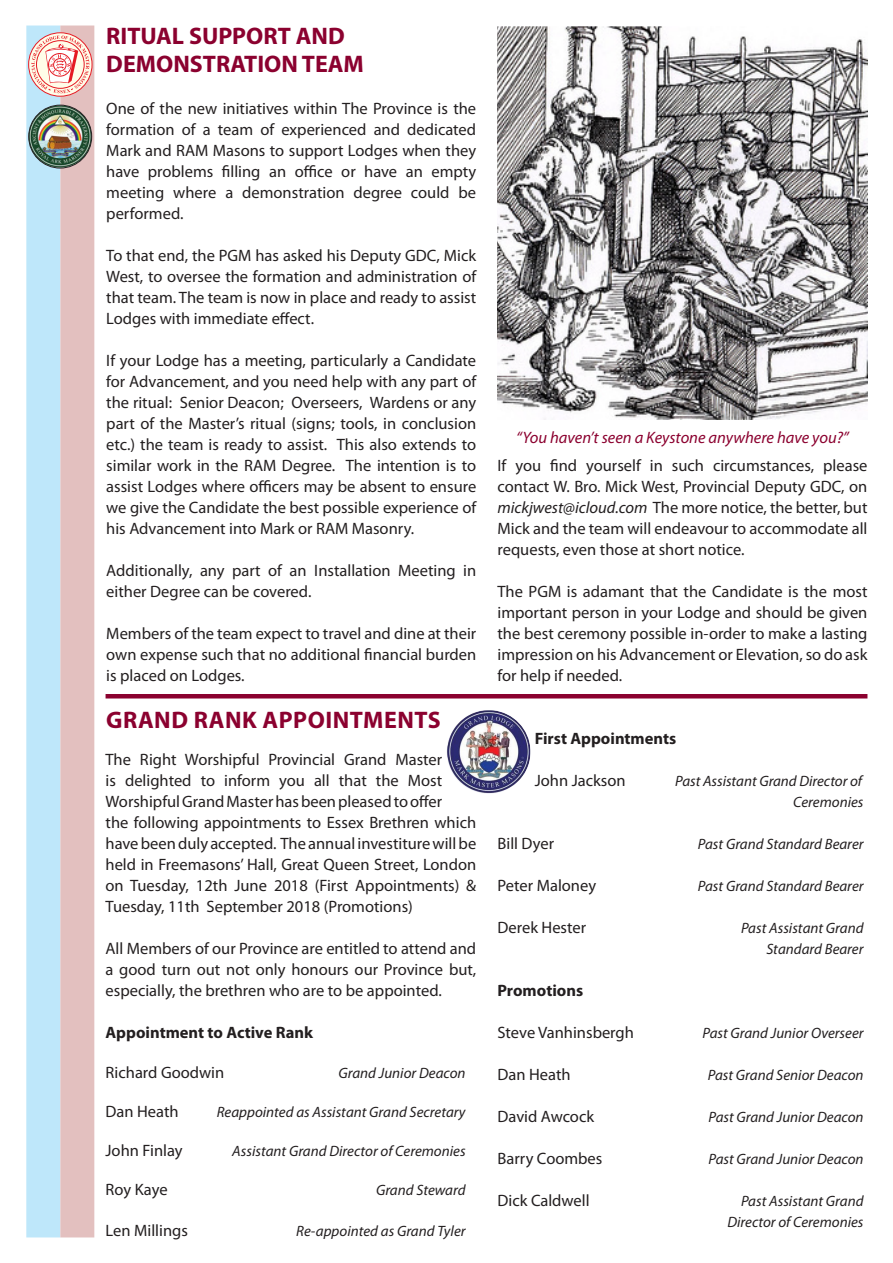
<style>
.page{position:relative;width:893px;height:1263px;background:#fff}
.page>*{position:absolute;margin:0;border:0;box-sizing:border-box;transform-origin:0 0}
.t1{font:700 24px/28.8px "Myriad Pro";color:#8b012f}
.t2{font:700 24px "Myriad Pro";letter-spacing:.02em;color:#8b012f}
.t3{font:16.5px/21px "Myriad Pro";color:#231f20;text-align:justify}
.t4{font:700 16.5px "Myriad Pro";color:#231f20}
.t5{font:italic 16.5px "Myriad Pro";color:#8b012f}
.t6{font:italic 15px/21px "Myriad Pro";color:#231f20;text-align:right}
.s1{font-style:italic}
</style>
<div class="page">
<div style="left:26px;top:26px;width:34px;height:1211px;background:#bee7fa"></div>
<div style="left:60px;top:26px;width:34px;height:1211px;background:#e3c0bf"></div>
<div style="left:28px;top:33px;width:64px;height:63px;border:2px solid #fffdec;border-radius:50%"></div>
<div style="left:28px;top:33px;width:64px;height:63px;border:1px solid #e51a23;border-radius:50%"></div>
<svg style="left:31px;top:36px;width:58px;height:57px"></svg>
<img style="left:29px;top:105px;width:63px;height:63px;border-radius:31px">
<div style="left:29px;top:105px;width:63px;height:63px;border:1px solid #231f20;border-radius:50%"></div>
<img style="left:497px;top:26px;width:370px;height:393px">
<hr style="left:106px;top:694px;width:761px;height:4px;background:#8b012f">
<img style="left:447px;top:710px;width:83px;height:84px">
<p class="t1" style="left:106px;top:20px;width:259px">RITUAL SUPPORT AND<br>DEMONSTRATION TEAM</p>
<p class="t3" style="left:106px;top:98px;width:371px">One of the new initiatives within The Province is the formation of a team of experienced and dedicated Mark and RAM Masons to support Lodges when they have problems filling an office or have an empty meeting where a demonstration degree could be performed.</p>
<p class="t3" style="left:106px;top:245px;width:371px">To that end, the PGM has asked his Deputy GDC, Mick West, to oversee the formation and administration of that team. The team is now in place and ready to assist Lodges with immediate effect.</p>
<p class="t3" style="left:106px;top:350px;width:371px">If your Lodge has a meeting, particularly a Candidate for Advancement, and you need help with any part of the ritual: Senior Deacon; Overseers, Wardens or any part of the Master’s ritual (signs; tools, in conclusion etc.) the team is ready to assist. This also extends to similar work in the RAM Degree. The intention is to assist Lodges where officers may be absent to ensure we give the Candidate the best possible experience of his Advancement into Mark or RAM Masonry.</p>
<p class="t3" style="left:106px;top:560px;width:371px">Additionally, any part of an Installation Meeting in either Degree can be covered.</p>
<p class="t3" style="left:106px;top:623px;width:371px">Members of the team expect to travel and dine at their own expense such that no additional financial burden is placed on Lodges.</p>
<p class="t2" style="left:106px;top:704px;width:336px">GRAND RANK APPOINTMENTS</p>
<p class="t3" style="left:106px;top:748px;width:372px;text-align:left">The Right Worshipful Provincial Grand Master<br>is delighted to inform you all that the Most Worshipful Grand Master has been pleased to offer<br>the following appointments to Essex Brethren which have been duly accepted. The annual investiture will be held in Freemasons’ Hall, Great Queen Street, London on Tuesday, 12th June 2018 (First Appointments) &amp; Tuesday, 11th September 2018 (Promotions)</p>
<p class="t3" style="left:106px;top:937px;width:372px">All Members of our Province are entitled to attend and a good turn out not only honours our Province but, especially, the brethren who are to be appointed.</p>
<p class="t4" style="left:106px;top:1021px;width:209px">Appointment to Active Rank</p>
<p class="t3" style="left:106px;top:1062px;width:120px">Richard Goodwin</p>
<p class="t6" style="left:339px;top:1062px;width:129px">Grand Junior Deacon</p>
<p class="t3" style="left:106px;top:1101px;width:75px">Dan Heath</p>
<p class="t6" style="left:217px;top:1101px;width:250px">Reappointed as Assistant Grand Secretary</p>
<p class="t3" style="left:106px;top:1140px;width:79px">John Finlay</p>
<p class="t6" style="left:232px;top:1140px;width:235px">Assistant Grand Director of Ceremonies</p>
<p class="t3" style="left:106px;top:1179px;width:64px">Roy Kaye</p>
<p class="t6" style="left:376px;top:1179px;width:91px">Grand Steward</p>
<p class="t3" style="left:106px;top:1219px;width:84px">Len Millings</p>
<p class="t6" style="left:296px;top:1220px;width:171px">Re-appointed as Grand Tyler</p>
<p class="t5" style="left:516px;top:427px;width:334px">“You haven’t seen a Keystone anywhere have you?”</p>
<p class="t3" style="left:497px;top:455px;width:371px">If you find yourself in such circumstances, please contact W. Bro. Mick West, Provincial Deputy GDC, on <span class="s1">mickjwest@icloud.com</span> The more notice, the better, but Mick and the team will endeavour to accommodate all requests, even those at short notice.</p>
<p class="t3" style="left:497px;top:581px;width:371px">The PGM is adamant that the Candidate is the most important person in your Lodge and should be given the best ceremony possible in-order to make a lasting impression on his Advancement or Elevation, so do ask for help if needed.</p>
<p class="t4" style="left:535px;top:727px;width:143px">First Appointments</p>
<p class="t3" style="left:535px;top:769px;width:92px">John Jackson</p>
<p class="t6" style="left:675px;top:770px;width:190px">Past Assistant Grand Director of<br>Ceremonies</p>
<p class="t3" style="left:497px;top:832px;width:58px">Bill Dyer</p>
<p class="t6" style="left:698px;top:833px;width:167px">Past Grand Standard Bearer</p>
<p class="t3" style="left:497px;top:874px;width:100px">Peter Maloney</p>
<p class="t6" style="left:698px;top:875px;width:167px">Past Grand Standard Bearer</p>
<p class="t3" style="left:497px;top:916px;width:90px">Derek Hester</p>
<p class="t6" style="left:741px;top:917px;width:124px">Past Assistant Grand</p>
<p class="t6" style="left:766px;top:938px;width:99px">Standard Bearer</p>
<p class="t4" style="left:497px;top:979px;width:87px">Promotions</p>
<p class="t3" style="left:497px;top:1021px;width:138px">Steve Vanhinsbergh</p>
<p class="t6" style="left:702px;top:1022px;width:163px">Past Grand Junior Overseer</p>
<p class="t3" style="left:497px;top:1063px;width:75px">Dan Heath</p>
<p class="t6" style="left:708px;top:1064px;width:157px">Past Grand Senior Deacon</p>
<p class="t3" style="left:497px;top:1105px;width:98px">David Awcock</p>
<p class="t6" style="left:708px;top:1106px;width:157px">Past Grand Junior Deacon</p>
<p class="t3" style="left:497px;top:1147px;width:106px">Barry Coombes</p>
<p class="t6" style="left:708px;top:1148px;width:157px">Past Grand Junior Deacon</p>
<p class="t3" style="left:497px;top:1189px;width:94px">Dick Caldwell</p>
<p class="t6" style="left:741px;top:1190px;width:124px">Past Assistant Grand</p>
<p class="t6" style="left:727px;top:1211px;width:138px">Director of Ceremonies</p>
</div>
